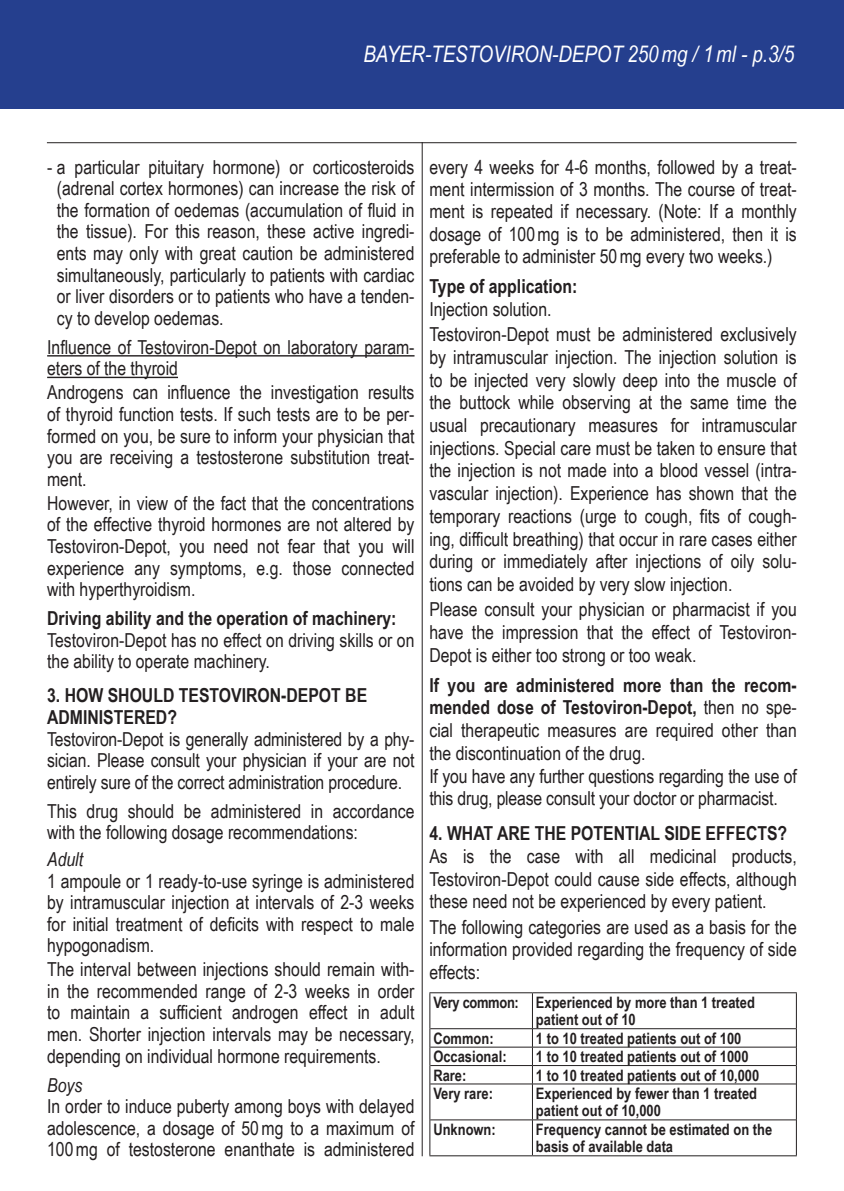
<style>
.page{position:relative;width:844px;height:1191px;background:#fff}
.page>*{position:absolute;margin:0;border:0;box-sizing:border-box;transform-origin:0 0}
.t1{font:italic 22.75px "Arial Narrow";color:#fff}
.t2{font:19.25px/21.5px "Arial Narrow";color:#231f20;text-align:justify}
.t3{font:700 19.25px/21.5px "Arial Narrow";color:#231f20}
.t4{font:italic 19.25px "Arial Narrow";color:#231f20}
.t5{font:700 15.75px/17.5px "Arial Narrow";color:#231f20}
.s1{font-weight:700}
</style>
<div class="page">
<div style="left:0;top:0;width:843px;height:109px;background:#253f8e"></div>
<hr style="left:47px;top:142px;width:749px;height:1px;background:#231f20">
<hr style="left:422px;top:142px;width:1px;height:1014px;background:#231f20">
<hr style="left:532px;top:993px;width:1px;height:35px;background:#231f20">
<hr style="left:430px;top:1028px;width:102px;height:1px;background:#231f20">
<hr style="left:532px;top:1028px;width:263px;height:1px;background:#231f20">
<hr style="left:430px;top:1046px;width:102px;height:1px;background:#231f20">
<hr style="left:532px;top:1046px;width:263px;height:1px;background:#231f20">
<hr style="left:430px;top:1065px;width:102px;height:1px;background:#231f20">
<hr style="left:532px;top:1065px;width:263px;height:1px;background:#231f20">
<svg style="left:532px;top:1029px;width:1px;height:54px"></svg>
<hr style="left:430px;top:1083px;width:102px;height:1px;background:#231f20">
<hr style="left:532px;top:1083px;width:263px;height:1px;background:#231f20">
<hr style="left:532px;top:1084px;width:1px;height:35px;background:#231f20">
<hr style="left:430px;top:1119px;width:102px;height:1px;background:#231f20">
<hr style="left:532px;top:1119px;width:263px;height:1px;background:#231f20">
<hr style="left:532px;top:1120px;width:1px;height:35px;background:#231f20">
<hr style="left:429px;top:992px;width:103px;height:1px;background:#231f20">
<hr style="left:429px;top:993px;width:1px;height:35px;background:#231f20">
<hr style="left:532px;top:992px;width:264px;height:1px;background:#231f20">
<hr style="left:795px;top:993px;width:1px;height:35px;background:#231f20">
<svg style="left:429px;top:1028px;width:1px;height:56px"></svg>
<svg style="left:795px;top:1028px;width:1px;height:56px"></svg>
<hr style="left:429px;top:1084px;width:1px;height:35px;background:#231f20">
<hr style="left:795px;top:1084px;width:1px;height:35px;background:#231f20">
<hr style="left:429px;top:1119px;width:1px;height:36px;background:#231f20">
<hr style="left:795px;top:1119px;width:1px;height:36px;background:#231f20">
<hr style="left:429px;top:1155px;width:103px;height:1px;background:#231f20">
<hr style="left:532px;top:1155px;width:264px;height:1px;background:#231f20">
<hr style="left:47px;top:355px;width:367px;height:1px;background:#231f20">
<hr style="left:47px;top:377px;width:131px;height:1px;background:#231f20">
<p class="t1" style="left:363px;top:39px;width:432px">BAYER-TESTOVIRON-DEPOT 250mg / 1ml - p.3/5</p>
<p class="t2" style="left:57px;top:155px;width:359px;text-indent:-10px">- a particular pituitary hormone) or corticosteroids (adrenal cortex hormones) can increase the risk of the formation of oedemas (accumulation of fluid in the tissue). For this reason, these active ingredi&shy;ents may only with great caution be administered simultaneously, particularly to patients with cardiac or liver disorders or to patients who have a tenden&shy;cy to develop oedemas.</p>
<p class="t2" style="left:47px;top:335px;width:369px">Influence of Testoviron-Depot on laboratory param&shy;eters of the thyroid</p>
<p class="t2" style="left:47px;top:381px;width:369px">Androgens can influence the investigation results of thyroid function tests. If such tests are to be per&shy;formed on you, be sure to inform your physician that you are receiving a testosterone substitution treat&shy;ment.</p>
<p class="t2" style="left:47px;top:491px;width:369px">However, in view of the fact that the concentrations of the effective thyroid hormones are not altered by Testoviron-Depot, you need not fear that you will experience any symptoms, e.g. those connected with hyperthyroidism.</p>
<p class="t3" style="left:47px;top:607px;width:351px">Driving ability and the operation of machinery:</p>
<p class="t2" style="left:47px;top:628px;width:369px">Testoviron-Depot has no effect on driving skills or on the ability to operate machinery.</p>
<p class="t3" style="left:47px;top:684px;width:321px">3. HOW SHOULD TESTOVIRON-DEPOT BE<br>ADMINISTERED?</p>
<p class="t2" style="left:47px;top:727px;width:369px">Testoviron-Depot is generally administered by a phy&shy;sician. Please consult your physician if your are not entirely sure of the correct administration procedure.</p>
<p class="t2" style="left:47px;top:799px;width:369px">This drug should be administered in accordance with the following dosage recommendations:</p>
<p class="t4" style="left:47px;top:845px;width:37px">Adult</p>
<p class="t2" style="left:47px;top:869px;width:369px">1 ampoule or 1 ready-to-use syringe is administered by intramuscular injection at intervals of 2‑3 weeks for initial treatment of deficits with respect to male hypogonadism.</p>
<p class="t2" style="left:47px;top:958px;width:369px">The interval between injections should remain with&shy;in the recommended range of 2-3 weeks in order to maintain a sufficient androgen effect in adult men. Shorter injection intervals may be necessary, depending on individual hormone requirements.</p>
<p class="t4" style="left:47px;top:1071px;width:37px">Boys</p>
<p class="t2" style="left:47px;top:1095px;width:369px">In order to induce puberty among boys with delayed adolescence, a dosage of 50mg to a maximum of 100mg of testosterone enanthate is administered</p>
<p class="t2" style="left:429px;top:155px;width:369px;line-height:22.4px">every 4 weeks for 4-6 months, followed by a treat&shy;ment intermission of 3 months. The course of treat&shy;ment is repeated if necessary. (Note: If a monthly dosage of 100mg is to be administered, then it is preferable to administer 50mg every two weeks.)</p>
<p class="t3" style="left:429px;top:275px;width:149px">Type of application:</p>
<p class="t2" style="left:429px;top:296px;width:369px;line-height:25.2px">Injection solution.<br>Testoviron-Depot must be administered exclusively</p>
<p class="t2" style="left:429px;top:345px;width:369px;line-height:22.8px">by intramuscular injection. The injection solution is to be injected very slowly deep into the muscle of the buttock while observing at the same time the usual precautionary measures for intramuscular injections. Special care must be taken to ensure that the injection is not made into a blood vessel (intra&shy;vascular injection). Experience has shown that the temporary reactions (urge to cough, fits of cough&shy;ing, difficult breathing) that occur in rare cases either during or immediately after injections of oily solu&shy;tions can be avoided by very slow injection.</p>
<p class="t2" style="left:429px;top:597px;width:369px;line-height:22.8px">Please consult your physician or pharmacist if you have the impression that the effect of Testoviron-Depot is either too strong or too weak.</p>
<p class="t2" style="left:429px;top:673px;width:369px;line-height:22.8px;text-align:left"><span class="s1">If you are administered more than the recom&shy;mended dose of Testoviron-Depot,</span> then no spe&shy;cial therapeutic measures are required other than the discontinuation of the drug.<br>If you have any further questions regarding the use of this drug, please consult your doctor or pharmacist.</p>
<p class="t3" style="left:429px;top:822px;width:359px">4. WHAT ARE THE POTENTIAL SIDE EFFECTS?</p>
<p class="t2" style="left:429px;top:844px;width:369px;line-height:22.8px">As is the case with all medicinal products, Testoviron-Depot could cause side effects, although these need not be experienced by every patient.</p>
<p class="t2" style="left:429px;top:914px;width:369px;line-height:22.8px">The following categories are used as a basis for the information provided regarding the frequency of side effects:</p>
<p class="t5" style="left:433px;top:992px;width:323px">Very common: Experienced by more than 1 treated</p>
<p class="t5" style="left:536px;top:1010px;width:101px">patient out of 10</p>
<p class="t5" style="left:433px;top:1028px;width:62px">Common:</p>
<p class="t5" style="left:536px;top:1028px;width:207px">1 to 10 treated patients out of 100</p>
<p class="t5" style="left:433px;top:1047px;width:75px">Occasional:</p>
<p class="t5" style="left:536px;top:1047px;width:214px">1 to 10 treated patients out of 1000</p>
<p class="t5" style="left:433px;top:1065px;width:35px">Rare:</p>
<p class="t5" style="left:536px;top:1065px;width:225px">1 to 10 treated patients out of 10,000</p>
<p class="t5" style="left:433px;top:1083px;width:61px">Very rare:</p>
<p class="t5" style="left:536px;top:1083px;width:223px">Experienced by fewer than 1 treated patient out of 10,000</p>
<p class="t5" style="left:433px;top:1119px;width:64px">Unknown:</p>
<p class="t5" style="left:536px;top:1119px;width:238px">Frequency cannot be estimated on the basis of available data</p>
</div>
